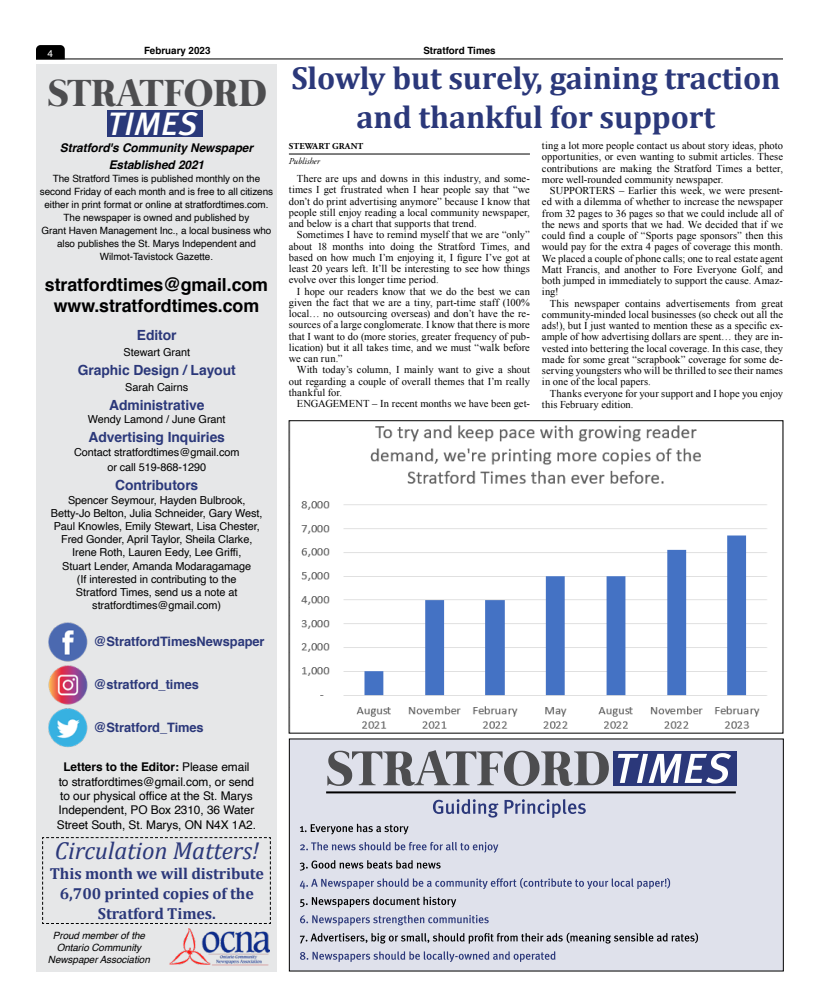
<style>
.page{position:relative;width:819px;height:1008px;background:#fff}
.page>*{position:absolute;margin:0;border:0;box-sizing:border-box;transform-origin:0 0}
.t1{font:700 50.1px "Mermaid";color:#4d4d4f}
.t2{font:700 38.7px "Mermaid";color:#4d4d4f}
.t3{font:italic 32.5px "Meta Plus Medium Caps";letter-spacing:.005em;color:#fff}
.t4{font:700 32px/38.4px "Cambria";letter-spacing:-.005em;color:#2b387a;text-align:center}
.t5{font:italic 24.6px "Cambria";letter-spacing:-.005em;color:#2b387a}
.t6{font:700 18px/21px "Helvetica";letter-spacing:-.005em;color:#000;text-align:center}
.t7{font:700 16px/20px "Cambria";letter-spacing:-.005em;color:#2b387a;text-align:center}
.t8{font:700 14px "Helvetica";letter-spacing:-.005em;color:#2b387a}
.t9{font:700 13px "Helvetica";letter-spacing:-.005em;color:#2b387a}
.t10{font:12px/14.4px "Helvetica";letter-spacing:-.005em;color:#000;text-align:center}
.t11{font:italic 700 12px/17px "Helvetica";letter-spacing:-.005em;color:#000;text-align:center}
.t12{font:11px/13.2px "Helvetica";letter-spacing:-.005em;color:#000;text-align:center}
.t13{font:10.5px/11.2px "Times New Roman";letter-spacing:.005em;color:#000;text-align:justify}
.t14{font:10px/13px "Helvetica";letter-spacing:-.005em;color:#000;text-align:center}
.t15{font:italic 10px/12px "Helvetica";letter-spacing:-.005em;color:#000;text-align:center}
.t16{font:700 10px "Helvetica";color:#000}
.t17{font:10px "Helvetica";color:#fff}
.t18{font:700 9px "Adobe Garamond Pro";letter-spacing:.015em;color:#000}
.t19{font:italic 9px "Adobe Garamond Pro";color:#000}
.s1{font-weight:700}
</style>
<div class="page">
<svg style="left:36px;top:45px;width:29px;height:13px"></svg>
<hr style="left:36px;top:58px;width:747px;height:1px;background:#000">
<div style="left:36px;top:64px;width:241px;height:908px;background:#e6e7e8"></div>
<div style="left:107px;top:110px;width:95px;height:27px;background:#2a397a"></div>
<img style="left:49px;top:622px;width:39px;height:39px">
<img style="left:49px;top:666px;width:39px;height:38px">
<img style="left:49px;top:709px;width:39px;height:39px">
<svg style="left:42px;top:837px;width:229px;height:87px"></svg>
<img style="left:169px;top:928px;width:101px;height:38px">
<div style="left:289px;top:739px;width:495px;height:232px;background:#dfe1eb;border:1px solid #000"></div>
<div style="left:613px;top:751px;width:124px;height:35px;background:#2b387a"></div>
<hr style="left:326px;top:791px;width:410px;height:2px;background:#000">
<svg style="left:300px;top:951px;width:255px;height:11px"></svg>
<svg style="left:300px;top:933px;width:398px;height:11px"></svg>
<svg style="left:300px;top:915px;width:189px;height:11px"></svg>
<svg style="left:300px;top:897px;width:156px;height:10px"></svg>
<svg style="left:300px;top:878px;width:370px;height:11px"></svg>
<svg style="left:300px;top:860px;width:141px;height:11px"></svg>
<svg style="left:300px;top:842px;width:198px;height:11px"></svg>
<svg style="left:300px;top:824px;width:109px;height:10px"></svg>
<svg style="left:433px;top:799px;width:153px;height:19px"></svg>
<svg style="left:618px;top:753px;width:113px;height:31px"></svg>
<img style="left:301px;top:425px;width:466px;height:304px">
<div style="left:289px;top:420px;width:494px;height:313px;border:1px solid #000"></div>
<hr style="left:289px;top:154px;width:241px;height:1px;background:#000">
<p class="t17" style="left:48px;top:46px;width:7px">4</p>
<p class="t16" style="left:144px;top:43px;width:68px">February 2023</p>
<p class="t16" style="left:423px;top:43px;width:74px">Stratford Times</p>
<h2 class="t2" style="left:48px;top:71px;width:220px">STRATFORD</h2>
<h3 class="t3" style="left:108px;top:105px;width:91px">TIMES</h3>
<h3 class="t4" style="left:291px;top:58px;width:491px">Slowly but surely, gaining traction and thankful for support</h3>
<p class="t11" style="left:60px;top:140px;width:195px">Stratford's Community Newspaper<br>Established 2021</p>
<p class="t14" style="left:40px;top:172px;width:235px">The Stratford Times is published monthly on the second Friday of each month and is free to all citizens either in print format or online at stratfordtimes.com.<br>The newspaper is owned and published by<br>Grant Haven Management Inc., a local business who also publishes the St. Marys Independent and Wilmot-Tavistock Gazette.</p>
<h3 class="t6" style="left:45px;top:275px;width:225px">stratfordtimes@gmail.com www.stratfordtimes.com</h3>
<h3 class="t8" style="left:137px;top:324px;width:41px">Editor</h3>
<p class="t12" style="left:124px;top:346px;width:68px">Stewart Grant</p>
<h3 class="t8" style="left:78px;top:359px;width:159px">Graphic Design / Layout</h3>
<p class="t12" style="left:125px;top:381px;width:64px">Sarah Cairns</p>
<h3 class="t8" style="left:109px;top:394px;width:97px">Administrative</h3>
<p class="t12" style="left:88px;top:413px;width:139px">Wendy Lamond / June Grant</p>
<h3 class="t8" style="left:89px;top:426px;width:138px">Advertising Inquiries</h3>
<p class="t12" style="left:74px;top:444px;width:167px;line-height:15.6px">Contact stratfordtimes@gmail.com or call 519-868-1290</p>
<h3 class="t8" style="left:115px;top:474px;width:85px">Contributors</h3>
<p class="t12" style="left:51px;top:493px;width:213px">Spencer Seymour, Hayden Bulbrook, Betty-Jo Belton, Julia Schneider, Gary West, Paul Knowles, Emily Stewart, Lisa Chester, Fred Gonder, April Taylor, Sheila Clarke, Irene Roth, Lauren Eedy, Lee Griffi,<br>Stuart Lender, Amanda Modaragamage<br>(If interested in contributing to the<br>Stratford Times, send us a note at stratfordtimes@gmail.com)</p>
<p class="t9" style="left:94px;top:630px;width:172px">@StratfordTimesNewspaper</p>
<p class="t9" style="left:94px;top:674px;width:107px">@stratford_times</p>
<p class="t9" style="left:94px;top:717px;width:111px">@Stratford_Times</p>
<p class="t10" style="left:57px;top:760px;width:201px"><span class="s1">Letters to the Editor:</span> Please email<br>to stratfordtimes@gmail.com, or send to our physical office at the St. Marys Independent, PO Box 2310, 36 Water Street South, St. Marys, ON N4X 1A2.</p>
<h3 class="t5" style="left:55px;top:834px;width:206px">Circulation Matters!</h3>
<h3 class="t7" style="left:50px;top:863px;width:216px">This month we will distribute<br>6,700 printed copies of the<br>Stratford Times.</h3>
<p class="t15" style="left:48px;top:929px;width:103px">Proud member of the<br>Ontario Community<br>Newspaper Association</p>
<p class="t18" style="left:289px;top:141px;width:76px">STEWART GRANT</p>
<p class="t19" style="left:289px;top:156px;width:32px">Publisher</p>
<p class="t13" style="left:289px;top:173px;width:243px;text-indent:8px">There are ups and downs in this industry, and some&shy;times I get frustrated when I hear people say that “we don’t do print advertising anymore” because I know that people still enjoy reading a local community newspaper, and below is a chart that supports that trend.</p>
<p class="t13" style="left:289px;top:229px;width:243px;text-indent:8px">Sometimes I have to remind myself that we are “only” about 18 months into doing the Stratford Times, and based on how much I’m enjoying it, I figure I’ve got at least 20 years left. It’ll be interesting to see how things evolve over this longer time period.</p>
<p class="t13" style="left:289px;top:285px;width:243px;text-indent:8px">I hope our readers know that we do the best we can given the fact that we are a tiny, part-time staff (100% local… no outsourcing overseas) and don’t have the re&shy;sources of a large conglomerate. I know that there is more that I want to do (more stories, greater frequency of pub&shy;lication) but it all takes time, and we must “walk before we can run.”</p>
<p class="t13" style="left:289px;top:364px;width:243px;text-indent:8px">With today’s column, I mainly want to give a shout out regarding a couple of overall themes that I’m really thankful for.</p>
<p class="t13" style="left:297px;top:398px;width:235px">ENGAGEMENT – In recent months we have been get-</p>
<p class="t13" style="left:542px;top:140px;width:243px">ting a lot more people contact us about story ideas, photo opportunities, or even wanting to submit articles. These contributions are making the Stratford Times a better, more well-rounded community newspaper.</p>
<p class="t13" style="left:542px;top:185px;width:243px;text-indent:8px">SUPPORTERS – Earlier this week, we were present&shy;ed with a dilemma of whether to increase the newspaper from 32 pages to 36 pages so that we could include all of the news and sports that we had. We decided that if we could find a couple of “Sports page sponsors” then this would pay for the extra 4 pages of coverage this month.<br>We placed a couple of phone calls; one to real estate agent Matt Francis, and another to Fore Everyone Golf, and both jumped in immediately to support the cause. Amaz&shy;ing!</p>
<p class="t13" style="left:542px;top:297px;width:243px;text-indent:8px">This newspaper contains advertisements from great community-minded local businesses (so check out all the ads!), but I just wanted to mention these as a specific ex&shy;ample of how advertising dollars are spent… they are in&shy;vested into bettering the local coverage. In this case, they made for some great “scrapbook” coverage for some de&shy;serving youngsters who will be thrilled to see their names in one of the local papers.</p>
<p class="t13" style="left:542px;top:387px;width:243px;text-indent:8px">Thanks everyone for your support and I hope you enjoy this February edition.</p>
<h1 class="t1" style="left:326px;top:740px;width:285px">STRATFORD</h1>
</div>
